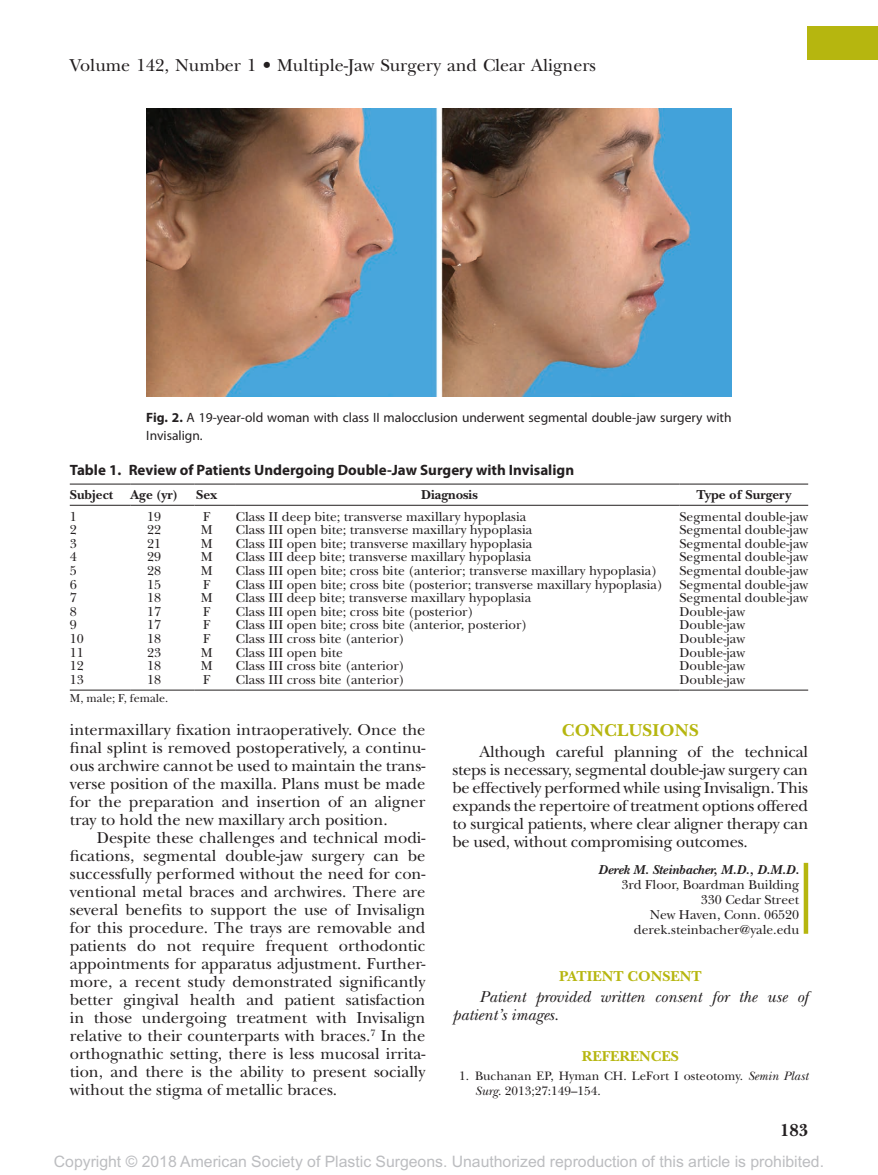
<style>
.page{position:relative;width:878px;height:1175px;background:#fff}
.page>*{position:absolute;margin:0;border:0;box-sizing:border-box;transform-origin:0 0}
.t1{font:18px "New Baskerville";color:#231f20}
.t2{font:700 18px "New Baskerville";letter-spacing:.01em;color:#b6b60f}
.t3{font:700 18px "New Baskerville";color:#231f20}
.t4{font:16.5px/18px "New Baskerville";color:#231f20;text-align:justify}
.t5{font:italic 16.5px/18px "New Baskerville";color:#231f20}
.t6{font:15.75px "Arial MT Std";color:#bcbdc0}
.t7{font:700 15px "Myriad Pro";color:#231f20}
.t8{font:700 15px "New Baskerville";color:#b6b60f}
.t9{font:13.5px/15px "New Baskerville";color:#231f20;text-align:right}
.t10{font:13.5px/18px "Myriad Pro";color:#231f20}
.t11{font:700 13.5px "New Baskerville";color:#231f20}
.t12{font:italic 700 13.5px "New Baskerville";color:#231f20}
.t13{font:12.75px/15px "New Baskerville";color:#231f20}
.t14{font:12px "New Baskerville";color:#231f20}
.s1{font-weight:700}
.s2{font-style:italic}
</style>
<div class="page">
<div style="left:807px;top:26px;width:71px;height:33px;background:#b6b60f"></div>
<div style="left:803px;top:862px;width:5px;height:71px;background:#b6b60f"></div>
<img style="left:146px;top:108px;width:585px;height:288px">
<hr style="left:70px;top:484px;width:61px;height:1px;background:#231f20">
<hr style="left:131px;top:484px;width:63px;height:1px;background:#231f20">
<hr style="left:194px;top:484px;width:42px;height:1px;background:#231f20">
<hr style="left:236px;top:484px;width:443px;height:1px;background:#231f20">
<hr style="left:679px;top:484px;width:129px;height:1px;background:#231f20">
<hr style="left:70px;top:505px;width:61px;height:1px;background:#231f20">
<hr style="left:131px;top:505px;width:63px;height:1px;background:#231f20">
<hr style="left:194px;top:505px;width:42px;height:1px;background:#231f20">
<hr style="left:236px;top:505px;width:443px;height:1px;background:#231f20">
<hr style="left:679px;top:505px;width:129px;height:1px;background:#231f20">
<hr style="left:70px;top:689px;width:61px;height:1px;background:#231f20">
<hr style="left:131px;top:689px;width:63px;height:1px;background:#231f20">
<hr style="left:194px;top:689px;width:42px;height:1px;background:#231f20">
<hr style="left:236px;top:689px;width:443px;height:1px;background:#231f20">
<hr style="left:679px;top:689px;width:129px;height:1px;background:#231f20">
<p class="t1" style="left:70px;top:54px;width:527px">Volume 142, Number 1 • Multiple-Jaw Surgery and Clear Aligners</p>
<p class="t10" style="left:146px;top:408px;width:586px"><span class="s1">Fig. 2.</span> A 19-year-old woman with class II malocclusion underwent segmental double-jaw surgery with<br>Invisalign.</p>
<p class="t7" style="left:70px;top:460px;width:506px">Table 1. Review of Patients Undergoing Double-Jaw Surgery with Invisalign</p>
<p class="t11" style="left:70px;top:487px;width:45px">Subject</p>
<p class="t11" style="left:131px;top:487px;width:49px">Age (yr)</p>
<p class="t11" style="left:196px;top:487px;width:23px">Sex</p>
<p class="t11" style="left:421px;top:487px;width:58px">Diagnosis</p>
<p class="t11" style="left:696px;top:487px;width:96px">Type of Surgery</p>
<p class="t9" style="left:70px;top:509px;width:9px">1</p>
<p class="t9" style="left:147px;top:509px;width:16px">19</p>
<p class="t9" style="left:203px;top:509px;width:9px">F</p>
<p class="t9" style="left:236px;top:509px;width:292px">Class II deep bite; transverse maxillary hypoplasia</p>
<p class="t9" style="left:679px;top:509px;width:130px">Segmental double-jaw</p>
<p class="t9" style="left:70px;top:522px;width:9px">2</p>
<p class="t9" style="left:147px;top:522px;width:16px">22</p>
<p class="t9" style="left:201px;top:522px;width:13px">M</p>
<p class="t9" style="left:236px;top:522px;width:298px">Class III open bite; transverse maxillary hypoplasia</p>
<p class="t9" style="left:679px;top:522px;width:130px">Segmental double-jaw</p>
<p class="t9" style="left:70px;top:536px;width:9px">3</p>
<p class="t9" style="left:147px;top:536px;width:16px">21</p>
<p class="t9" style="left:201px;top:536px;width:13px">M</p>
<p class="t9" style="left:236px;top:536px;width:298px">Class III open bite; transverse maxillary hypoplasia</p>
<p class="t9" style="left:679px;top:536px;width:130px">Segmental double-jaw</p>
<p class="t9" style="left:70px;top:549px;width:9px">4</p>
<p class="t9" style="left:147px;top:549px;width:16px">29</p>
<p class="t9" style="left:201px;top:549px;width:13px">M</p>
<p class="t9" style="left:236px;top:549px;width:297px">Class III deep bite; transverse maxillary hypoplasia</p>
<p class="t9" style="left:679px;top:549px;width:130px">Segmental double-jaw</p>
<p class="t9" style="left:70px;top:563px;width:9px">5</p>
<p class="t9" style="left:147px;top:563px;width:16px">28</p>
<p class="t9" style="left:201px;top:563px;width:13px">M</p>
<p class="t9" style="left:236px;top:563px;width:423px">Class III open bite; cross bite (anterior; transverse maxillary hypoplasia)</p>
<p class="t9" style="left:679px;top:563px;width:130px">Segmental double-jaw</p>
<p class="t9" style="left:70px;top:577px;width:9px">6</p>
<p class="t9" style="left:147px;top:577px;width:16px">15</p>
<p class="t9" style="left:203px;top:577px;width:9px">F</p>
<p class="t9" style="left:236px;top:577px;width:573px">Class III open bite; cross bite (posterior; transverse maxillary hypoplasia) Segmental double-jaw</p>
<p class="t9" style="left:70px;top:590px;width:9px">7</p>
<p class="t9" style="left:147px;top:590px;width:16px">18</p>
<p class="t9" style="left:201px;top:590px;width:13px">M</p>
<p class="t9" style="left:236px;top:590px;width:297px">Class III deep bite; transverse maxillary hypoplasia</p>
<p class="t9" style="left:679px;top:590px;width:130px">Segmental double-jaw</p>
<p class="t9" style="left:70px;top:604px;width:9px">8</p>
<p class="t9" style="left:147px;top:604px;width:16px">17</p>
<p class="t9" style="left:203px;top:604px;width:9px">F</p>
<p class="t9" style="left:236px;top:604px;width:239px">Class III open bite; cross bite (posterior)</p>
<p class="t9" style="left:679px;top:604px;width:67px">Double-jaw</p>
<p class="t9" style="left:70px;top:617px;width:9px">9</p>
<p class="t9" style="left:147px;top:617px;width:16px">17</p>
<p class="t9" style="left:203px;top:617px;width:9px">F</p>
<p class="t9" style="left:236px;top:617px;width:293px">Class III open bite; cross bite (anterior, posterior)</p>
<p class="t9" style="left:679px;top:617px;width:67px">Double-jaw</p>
<p class="t9" style="left:70px;top:631px;width:16px">10</p>
<p class="t9" style="left:147px;top:631px;width:16px">18</p>
<p class="t9" style="left:203px;top:631px;width:9px">F</p>
<p class="t9" style="left:236px;top:631px;width:170px">Class III cross bite (anterior)</p>
<p class="t9" style="left:679px;top:631px;width:67px">Double-jaw</p>
<p class="t9" style="left:70px;top:645px;width:16px">11</p>
<p class="t9" style="left:147px;top:645px;width:16px">23</p>
<p class="t9" style="left:201px;top:645px;width:13px">M</p>
<p class="t9" style="left:236px;top:645px;width:108px">Class III open bite</p>
<p class="t9" style="left:679px;top:645px;width:67px">Double-jaw</p>
<p class="t9" style="left:70px;top:658px;width:16px">12</p>
<p class="t9" style="left:147px;top:658px;width:16px">18</p>
<p class="t9" style="left:201px;top:658px;width:13px">M</p>
<p class="t9" style="left:236px;top:658px;width:170px">Class III cross bite (anterior)</p>
<p class="t9" style="left:679px;top:658px;width:67px">Double-jaw</p>
<p class="t9" style="left:70px;top:672px;width:16px">13</p>
<p class="t9" style="left:147px;top:672px;width:16px">18</p>
<p class="t9" style="left:203px;top:672px;width:9px">F</p>
<p class="t9" style="left:236px;top:672px;width:170px">Class III cross bite (anterior)</p>
<p class="t9" style="left:679px;top:672px;width:67px">Double-jaw</p>
<p class="t14" style="left:70px;top:691px;width:100px">M, male; F, female.</p>
<p class="t4" style="left:70px;top:720px;width:357px">intermaxillary fixation intraoperatively. Once the final splint is removed postoperatively, a continu&shy;ous archwire cannot be used to maintain the trans&shy;verse position of the maxilla. Plans must be made for the preparation and insertion of an aligner tray to hold the new maxillary arch position.</p>
<p class="t4" style="left:70px;top:828px;width:357px;text-indent:27px">Despite these challenges and technical modi&shy;fications, segmental double-jaw surgery can be successfully performed without the need for con&shy;ventional metal braces and archwires. There are several benefits to support the use of Invisalign for this procedure. The trays are removable and patients do not require frequent orthodontic appointments for apparatus adjustment. Further&shy;more, a recent study demonstrated significantly better gingival health and patient satisfaction in those undergoing treatment with Invisalign relative to their counterparts with braces.<sup>7</sup> In the orthognathic setting, there is less mucosal irrita&shy;tion, and there is the ability to present socially without the stigma of metallic braces.</p>
<p class="t2" style="left:562px;top:719px;width:138px">CONCLUSIONS</p>
<p class="t4" style="left:452px;top:742px;width:357px;text-indent:27px">Although careful planning of the technical steps is necessary, segmental double-jaw surgery can be effectively performed while using Invisalign. This expands the repertoire of treatment options offered to surgical patients, where clear aligner therapy can be used, without compromising outcomes.</p>
<p class="t12" style="left:598px;top:862px;width:202px">Derek M. Steinbacher, M.D., D.M.D.</p>
<p class="t9" style="left:621px;top:877px;width:179px">3rd Floor, Boardman Building<br>330 Cedar Street<br>New Haven, Conn. 06520 derek.steinbacher@yale.edu</p>
<p class="t8" style="left:559px;top:967px;width:144px">PATIENT CONSENT</p>
<p class="t5" style="left:452px;top:987px;width:357px;text-indent:27px">Patient provided written consent for the use of patient’s images.</p>
<p class="t8" style="left:582px;top:1046px;width:98px">REFERENCES</p>
<p class="t13" style="left:475px;top:1068px;width:335px;text-indent:-16px">1. Buchanan EP, Hyman CH. LeFort I osteotomy. <span class="s2">Semin Plast<br>Surg</span>. 2013;27:149–154.</p>
<p class="t3" style="left:780px;top:1119px;width:30px">183</p>
<p class="t6" style="left:54px;top:1152px;width:771px">Copyright © 2018 American Society of Plastic Surgeons. Unauthorized reproduction of this article is prohibited.</p>
</div>
